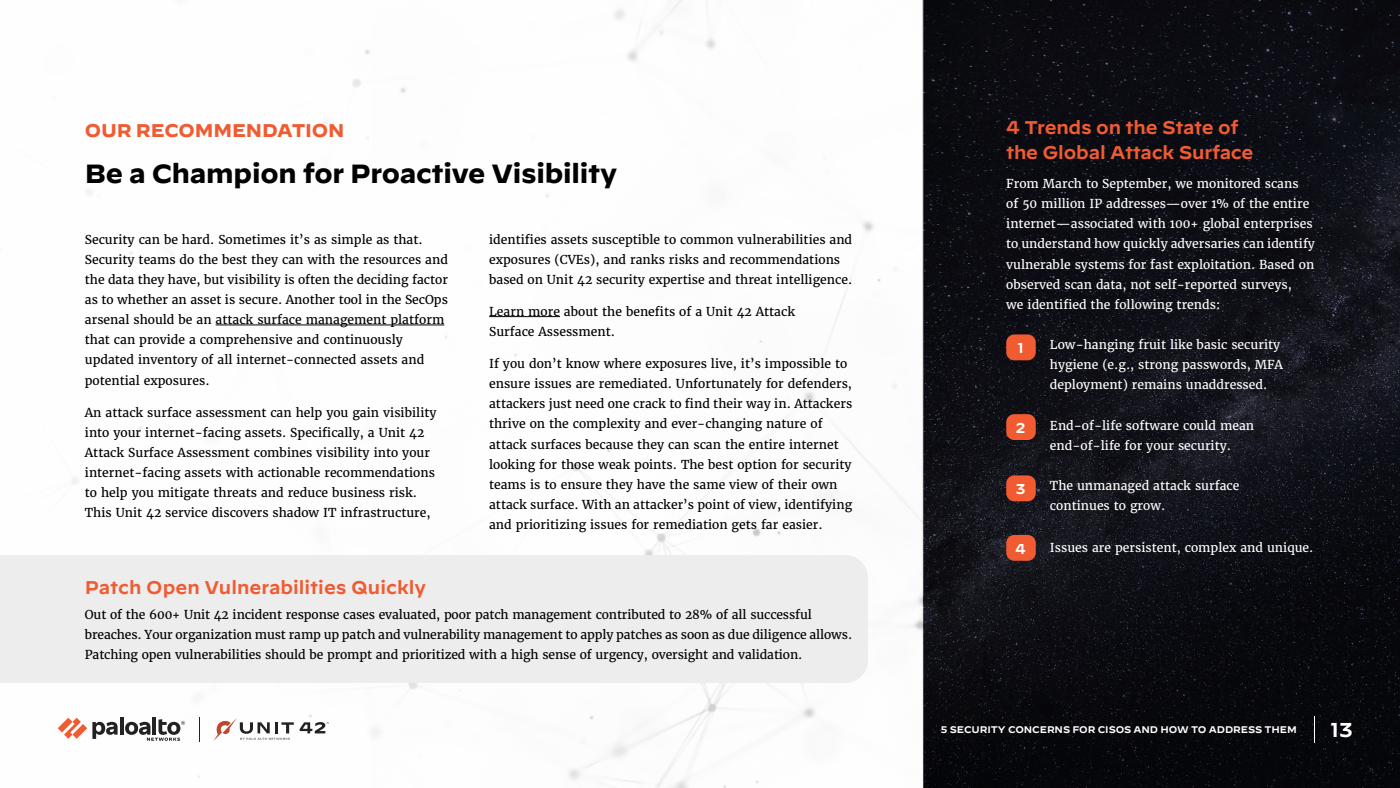
<style>
.page{position:relative;width:1400px;height:788px;background:#fff}
.page>*{position:absolute;margin:0;border:0;box-sizing:border-box;transform-origin:0 0}
.t1{font:700 26.25px "Decimal";letter-spacing:-.01em;color:#000101}
.t2{font:600 20.04px "Decimal";color:#fff}
.t3{font:600 18.38px/25.4px "Decimal";letter-spacing:-.01em;color:#f15b32}
.t4{font:700 18.38px "Decimal";letter-spacing:-.01em;color:#f15b32}
.t5{font:600 14.26px "Decimal";color:#fff}
.t6{font:12.25px/20.1px "Merriweather";color:#000101}
.t7{font:12.25px/20.1px "Merriweather";color:#fff}
.t8{font:600 9.62px "Decimal";letter-spacing:-.01em;color:#fff}
</style>
<div class="page">
<div style="left:923px;top:0;width:477px;height:788px;background:#0b0b11"></div>
<svg style="left:923px;top:119px;width:477px;height:669px"></svg>
<hr style="left:216px;top:324px;width:228px;height:1px;background:#000101">
<hr style="left:489px;top:316px;width:71px;height:1px;background:#000101">
<div style="left:1006px;top:334px;width:30px;height:26px;background:#f15b32;border-radius:8px"></div>
<div style="left:1006px;top:475px;width:30px;height:26px;background:#f15b32;border-radius:8px"></div>
<div style="left:1006px;top:535px;width:30px;height:25px;background:#f15b32;border-radius:8px"></div>
<div style="left:1006px;top:414px;width:30px;height:26px;background:#f15b32;border-radius:8px"></div>
<div style="left:0;top:555px;width:868px;height:127px;background:#ededee"></div>
<hr style="left:120px;top:717px;width:3px;height:17px;background:#222">
<svg style="left:58px;top:717px;width:60px;height:21px"></svg>
<hr style="left:153px;top:717px;width:3px;height:17px;background:#222">
<svg style="left:125px;top:719px;width:60px;height:21px"></svg>
<svg style="left:199px;top:717px;width:1px;height:24px"></svg>
<svg style="left:300px;top:722px;width:29px;height:11px"></svg>
<svg style="left:213px;top:718px;width:81px;height:23px"></svg>
<svg style="left:1314px;top:716px;width:1px;height:26px"></svg>
<h3 class="t4" style="left:85px;top:119px;width:261px">OUR RECOMMENDATION</h3>
<h1 class="t1" style="left:85px;top:158px;width:534px">Be a Champion for Proactive Visibility</h1>
<p class="t6" style="left:85px;top:229px;width:365px">Security can be hard. Sometimes it’s as simple as that.<br>Security teams do the best they can with the resources and the data they have, but visibility is often the deciding factor as to whether an asset is secure. Another tool in the SecOps arsenal should be an attack surface management platform that can provide a comprehensive and continuously updated inventory of all internet-connected assets and potential exposures.</p>
<p class="t6" style="left:85px;top:402px;width:353px">An attack surface assessment can help you gain visibility into your internet-facing assets. Specifically, a Unit 42<br>Attack Surface Assessment combines visibility into your internet-facing assets with actionable recommendations to help you mitigate threats and reduce business risk.<br>This Unit 42 service discovers shadow IT infrastructure,</p>
<p class="t6" style="left:489px;top:229px;width:365px">identifies assets susceptible to common vulnerabilities and exposures (CVEs), and ranks risks and recommendations based on Unit 42 security expertise and threat intelligence.</p>
<p class="t6" style="left:489px;top:301px;width:308px">Learn more about the benefits of a Unit 42 Attack<br>Surface Assessment.</p>
<p class="t6" style="left:489px;top:353px;width:365px">If you don’t know where exposures live, it’s impossible to ensure issues are remediated. Unfortunately for defenders, attackers just need one crack to find their way in. Attackers thrive on the complexity and ever-changing nature of attack surfaces because they can scan the entire internet looking for those weak points. The best option for security teams is to ensure they have the same view of their own attack surface. With an attacker’s point of view, identifying and prioritizing issues for remediation gets far easier.</p>
<h3 class="t3" style="left:85px;top:572px;width:343px">Patch Open Vulnerabilities Quickly</h3>
<p class="t6" style="left:85px;top:604px;width:769px">Out of the 600+ Unit 42 incident response cases evaluated, poor patch management contributed to 28% of all successful breaches. Your organization must ramp up patch and vulnerability management to apply patches as soon as due diligence allows.<br>Patching open vulnerabilities should be prompt and prioritized with a high sense of urgency, oversight and validation.</p>
<h3 class="t3" style="left:1006px;top:112px;width:249px">4 Trends on the State of the Global Attack Surface</h3>
<p class="t7" style="left:1006px;top:174px;width:310px">From March to September, we monitored scans<br>of 50 million IP addresses—over 1% of the entire internet—associated with 100+ global enterprises to understand how quickly adversaries can identify vulnerable systems for fast exploitation. Based on observed scan data, not self-reported surveys,<br>we identified the following trends:</p>
<p class="t7" style="left:1050px;top:335px;width:235px">Low-hanging fruit like basic security hygiene (e.g., strong passwords, MFA deployment) remains unaddressed.</p>
<p class="t7" style="left:1050px;top:415px;width:206px">End-of-life software could mean end-of-life for your security.</p>
<p class="t7" style="left:1050px;top:475px;width:191px">The unmanaged attack surface continues to grow.</p>
<p class="t7" style="left:1050px;top:538px;width:265px">Issues are persistent, complex and unique.</p>
<p class="t5" style="left:1017px;top:334px;width:8px">1</p>
<p class="t5" style="left:1016px;top:414px;width:11px">2</p>
<p class="t5" style="left:1016px;top:475px;width:11px">3</p>
<p class="t5" style="left:1015px;top:535px;width:12px">4</p>
<p class="t8" style="left:941px;top:720px;width:357px">5 SECURITY CONCERNS FOR CISOS AND HOW TO ADDRESS THEM</p>
<h2 class="t2" style="left:1330px;top:711px;width:25px">13</h2>
</div>
